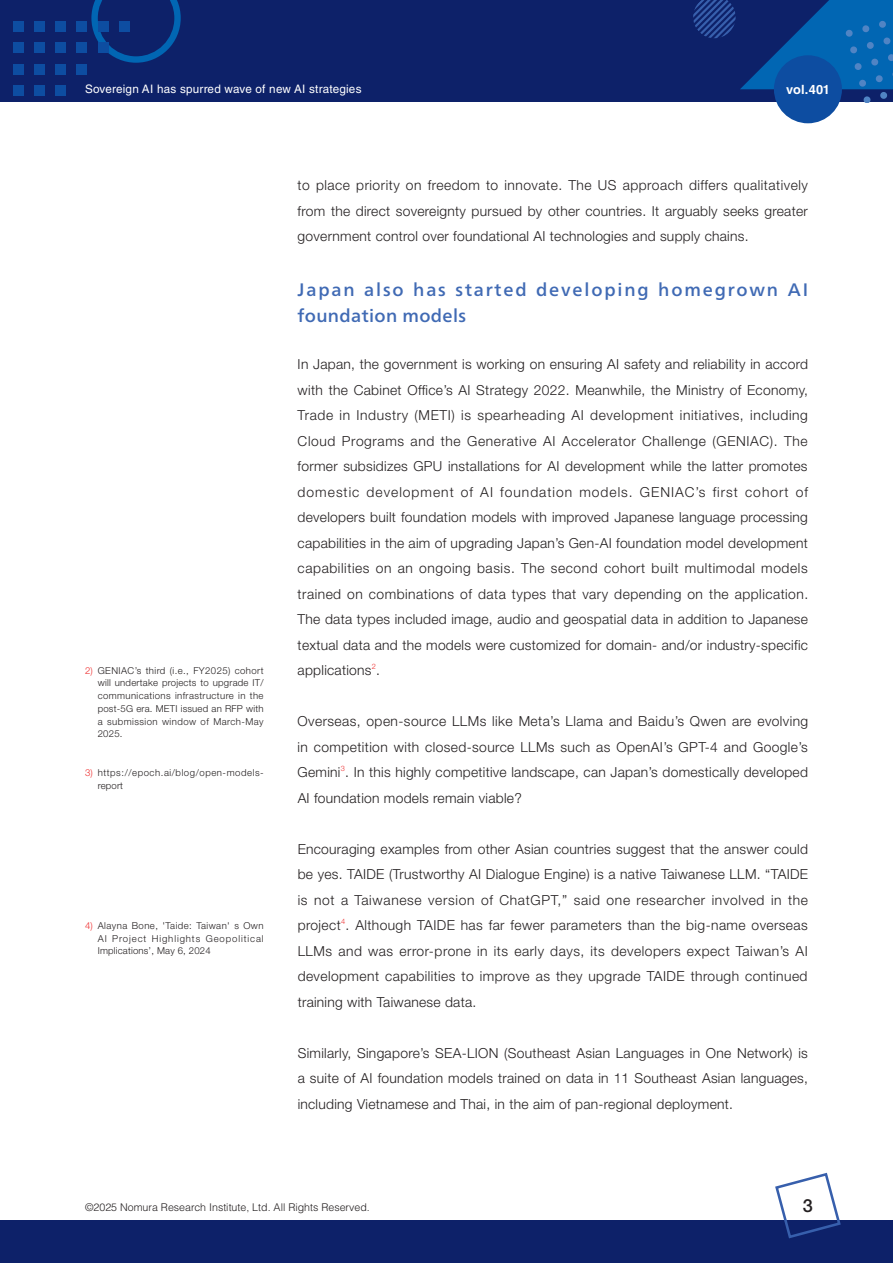
<style>
.page{position:relative;width:893px;height:1263px;background:#fff}
.page>*{position:absolute;margin:0;border:0;box-sizing:border-box;transform-origin:0 0}
.t1{font:500 18px/25.5px "Frutiger Neue LT Pro";letter-spacing:.1em;color:#406ab4}
.t2{font:500 18px "Helvetica Neue";color:#231f20}
.t3{font:300 13.8px/25.5px "Helvetica Neue";letter-spacing:.02em;color:#231f20;text-align:justify}
.t4{font:700 12.75px "Helvetica LT Std";letter-spacing:.005em;color:#fff}
.t5{font:11.7px "Helvetica LT Std";letter-spacing:.02em;color:#fff}
.t6{font:300 10.65px "Helvetica LT Std";color:#231f20}
.t7{font:300 9.6px/12.8px "Helvetica Neue";letter-spacing:.045em;color:#231f20;text-align:justify}
.t8{font:300 7.5px "Helvetica Neue";color:#ee2d2e}
.s1{color:#ee2d2e}
</style>
<div class="page">
<div style="left:0;top:0;width:893px;height:102px;background:#0d2169"></div>
<svg style="left:91px;top:0;width:90px;height:63px"></svg>
<svg style="left:693px;top:0;width:200px;height:102px"></svg>
<div style="left:13px;top:21px;width:10px;height:11px;background:#0d4da1"></div>
<div style="left:34px;top:21px;width:11px;height:11px;background:#0d4da1"></div>
<div style="left:55px;top:21px;width:11px;height:11px;background:#0d4da1"></div>
<div style="left:77px;top:21px;width:10px;height:11px;background:#0d4da1"></div>
<div style="left:98px;top:21px;width:10px;height:11px;background:#0d4da1"></div>
<div style="left:119px;top:21px;width:11px;height:11px;background:#0d4da1"></div>
<div style="left:13px;top:43px;width:10px;height:10px;background:#0d4da1"></div>
<div style="left:34px;top:43px;width:11px;height:10px;background:#0d4da1"></div>
<div style="left:55px;top:43px;width:11px;height:10px;background:#0d4da1"></div>
<div style="left:77px;top:43px;width:10px;height:10px;background:#0d4da1"></div>
<div style="left:98px;top:43px;width:10px;height:10px;background:#0d4da1"></div>
<div style="left:13px;top:64px;width:10px;height:10px;background:#0d4da1"></div>
<div style="left:34px;top:64px;width:11px;height:10px;background:#0d4da1"></div>
<div style="left:55px;top:64px;width:11px;height:10px;background:#0d4da1"></div>
<div style="left:77px;top:64px;width:10px;height:10px;background:#0d4da1"></div>
<div style="left:13px;top:85px;width:10px;height:11px;background:#0d4da1"></div>
<div style="left:34px;top:85px;width:11px;height:11px;background:#0d4da1"></div>
<div style="left:55px;top:85px;width:11px;height:11px;background:#0d4da1"></div>
<div style="left:0;top:1220px;width:893px;height:43px;background:#0d2169"></div>
<svg style="left:775px;top:1172px;width:66px;height:67px"></svg>
<div style="left:774px;top:55px;width:68px;height:68px;background:#0d4da1;border-radius:50%"></div>
<p class="t5" style="left:85px;top:82px;width:278px">Sovereign AI has spurred wave of new AI strategies</p>
<p class="t4" style="left:786px;top:81px;width:45px">vol.401</p>
<p class="t7" style="left:98px;top:664px;width:167px;text-indent:-13px"><span class="s1">2)</span> GENIAC’s third (i.e., FY2025) cohort will undertake projects to upgrade IT/ communications infrastructure in the post-5G era. METI issued an RFP with a submission window of March-May 2025.</p>
<p class="t7" style="left:98px;top:766px;width:167px;text-indent:-13px"><span class="s1">3)</span> https://epoch.ai/blog/open-models&shy;report</p>
<p class="t3" style="left:298px;top:172px;width:512px">to place priority on freedom to innovate. The US approach differs qualitatively from the direct sovereignty pursued by other countries. It arguably seeks greater government control over foundational AI technologies and supply chains.</p>
<h1 class="t1" style="left:298px;top:277px;width:512px">Japan also has started developing homegrown AI foundation models</h1>
<p class="t3" style="left:298px;top:351px;width:512px">In Japan, the government is working on ensuring AI safety and reliability in accord with the Cabinet Office’s AI Strategy 2022. Meanwhile, the Ministry of Economy, Trade in Industry (METI) is spearheading AI development initiatives, including Cloud Programs and the Generative AI Accelerator Challenge (GENIAC). The former subsidizes GPU installations for AI development while the latter promotes domestic development of AI foundation models. GENIAC’s first cohort of developers built foundation models with improved Japanese language processing capabilities in the aim of upgrading Japan’s Gen-AI foundation model development capabilities on an ongoing basis. The second cohort built multimodal models trained on combinations of data types that vary depending on the application.<br>The data types included image, audio and geospatial data in addition to Japanese textual data and the models were customized for domain- and/or industry-specific applications .</p>
<p class="t8" style="left:372px;top:661px;width:6px">2</p>
<p class="t3" style="left:298px;top:708px;width:512px">Overseas, open-source LLMs like Meta’s Llama and Baidu’s Qwen are evolving in competition with closed-source LLMs such as OpenAI’s GPT-4 and Google’s Gemini . In this highly competitive landscape, can Japan’s domestically developed</p>
<p class="t8" style="left:341px;top:763px;width:6px">3</p>
<p class="t3" style="left:298px;top:785px;width:226px">AI foundation models remain viable?</p>
<p class="t7" style="left:98px;top:919px;width:167px;text-indent:-13px"><span class="s1">4)</span> Alayna Bone, 'Taide: Taiwan' s Own AI Project Highlights Geopolitical Implications’, May 6, 2024</p>
<p class="t3" style="left:298px;top:836px;width:512px">Encouraging examples from other Asian countries suggest that the answer could be yes. TAIDE (Trustworthy AI Dialogue Engine) is a native Taiwanese LLM. “TAIDE is not a Taiwanese version of ChatGPT,” said one researcher involved in the project . Although TAIDE has far fewer parameters than the big-name overseas</p>
<p class="t8" style="left:341px;top:916px;width:6px">4</p>
<p class="t3" style="left:298px;top:938px;width:512px">LLMs and was error-prone in its early days, its developers expect Taiwan’s AI development capabilities to improve as they upgrade TAIDE through continued training with Taiwanese data.</p>
<p class="t3" style="left:298px;top:1040px;width:512px">Similarly, Singapore’s SEA-LION (Southeast Asian Languages in One Network) is a suite of AI foundation models trained on data in 11 Southeast Asian languages, including Vietnamese and Thai, in the aim of pan-regional deployment.</p>
<p class="t6" style="left:85px;top:1201px;width:286px">©2025 Nomura Research Institute, Ltd. All Rights Reserved.</p>
<h1 class="t2" style="left:803px;top:1194px;width:12px">3</h1>
</div>
